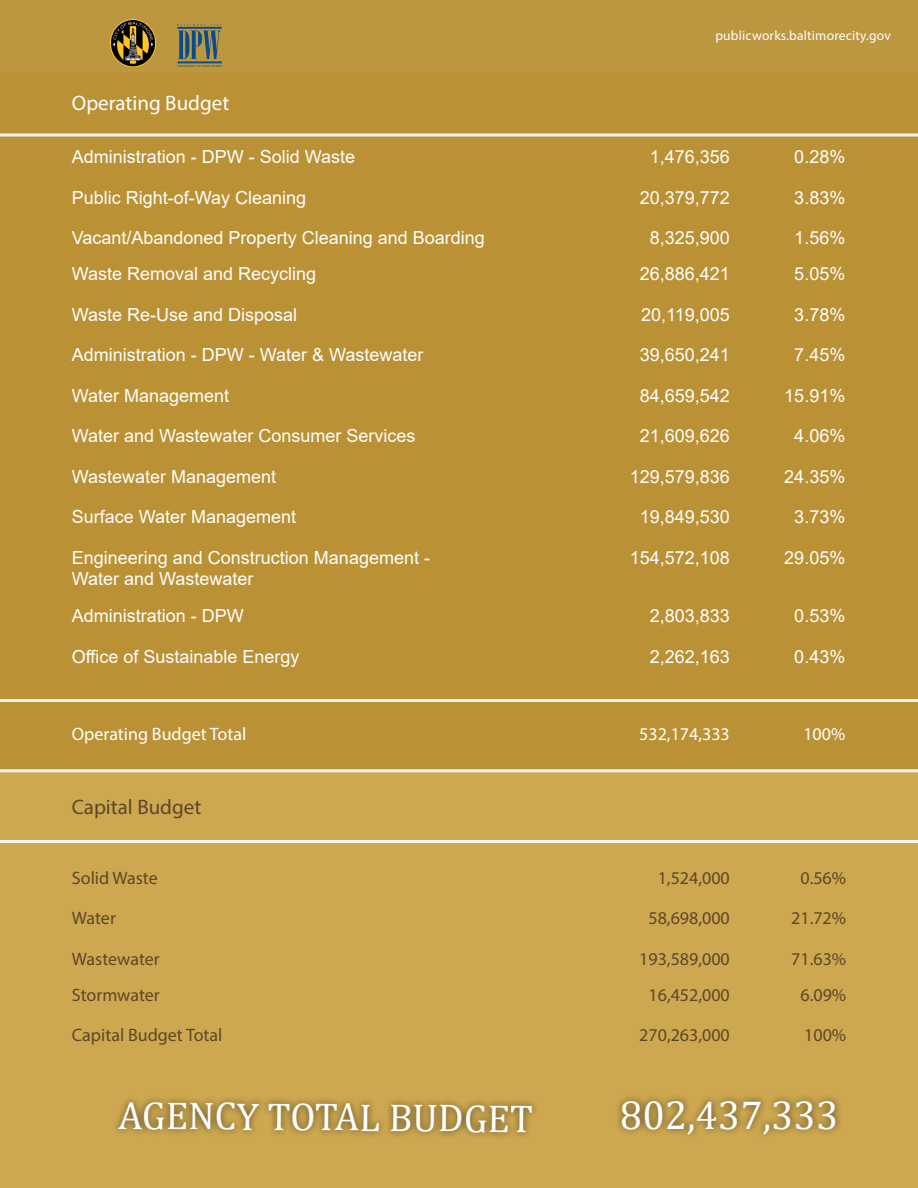
<style>
.page{position:relative;width:918px;height:1188px;background:#fff}
.page>*{position:absolute;margin:0;border:0;box-sizing:border-box;transform-origin:0 0}
.t1{font:40.5px "Cambria Math";color:#fffffe}
.t2{font:39px "Cambria Math";color:#fffffe}
.t3{font:21px "Myriad Pro";color:#fffffe}
.t4{font:21px "Myriad Pro";color:#5d4726}
.t5{font:18px/21.6px "Arial";color:#fffffe}
.t6{font:18px "Myriad Pro";color:#5d4726}
.t7{font:18px "Myriad Pro";color:#fffffe}
.t8{font:13.5px "Myriad Pro";letter-spacing:.015em;color:#fffffe}
</style>
<div class="page">
<div style="left:0;top:0;width:918px;height:79px;background:#bd9740"></div>
<img style="left:111px;top:20px;width:44px;height:46px">
<img style="left:177px;top:24px;width:45px;height:42px">
<div style="left:0;top:72px;width:918px;height:702px;background:#bb9136"></div>
<div style="left:0;top:772px;width:918px;height:416px;background:#cea850"></div>
<hr style="left:0;top:134px;width:918px;height:2px;background:#f7f5f4">
<hr style="left:0;top:699px;width:918px;height:3px;background:#f7f5f4">
<hr style="left:0;top:840px;width:918px;height:3px;background:#f7f5f4">
<hr style="left:0;top:769px;width:918px;height:3px;background:#f7f5f4">
<div style="left:111px;top:1095px;width:429px;height:45px;background:#181817;opacity:.75"></div>
<div style="left:615px;top:1093px;width:228px;height:48px;background:#181817;opacity:.75"></div>
<p class="t8" style="left:715px;top:27px;width:177px">publicworks.baltimorecity.gov</p>
<p class="t3" style="left:72px;top:90px;width:159px">Operating Budget</p>
<p class="t5" style="left:72px;top:146px;width:285px">Administration - DPW - Solid Waste</p>
<p class="t5" style="left:650px;top:146px;width:82px">1,476,356</p>
<p class="t5" style="left:794px;top:146px;width:53px">0.28%</p>
<p class="t5" style="left:72px;top:186px;width:236px">Public Right-of-Way Cleaning</p>
<p class="t5" style="left:640px;top:186px;width:92px">20,379,772</p>
<p class="t5" style="left:794px;top:186px;width:53px">3.83%</p>
<p class="t5" style="left:72px;top:227px;width:414px">Vacant/Abandoned Property Cleaning and Boarding</p>
<p class="t5" style="left:650px;top:227px;width:82px">8,325,900</p>
<p class="t5" style="left:794px;top:227px;width:53px">1.56%</p>
<p class="t5" style="left:72px;top:263px;width:246px">Waste Removal and Recycling</p>
<p class="t5" style="left:640px;top:263px;width:92px">26,886,421</p>
<p class="t5" style="left:794px;top:263px;width:53px">5.05%</p>
<p class="t5" style="left:72px;top:304px;width:227px">Waste Re-Use and Disposal</p>
<p class="t5" style="left:641px;top:304px;width:90px">20,119,005</p>
<p class="t5" style="left:794px;top:304px;width:53px">3.78%</p>
<p class="t5" style="left:72px;top:344px;width:353px">Administration - DPW - Water &amp; Wastewater</p>
<p class="t5" style="left:640px;top:344px;width:92px">39,650,241</p>
<p class="t5" style="left:794px;top:344px;width:53px">7.45%</p>
<p class="t5" style="left:72px;top:385px;width:159px">Water Management</p>
<p class="t5" style="left:640px;top:385px;width:92px">84,659,542</p>
<p class="t5" style="left:784px;top:385px;width:63px">15.91%</p>
<p class="t5" style="left:72px;top:425px;width:345px">Water and Wastewater Consumer Services</p>
<p class="t5" style="left:640px;top:425px;width:92px">21,609,626</p>
<p class="t5" style="left:794px;top:425px;width:53px">4.06%</p>
<p class="t5" style="left:72px;top:466px;width:206px">Wastewater Management</p>
<p class="t5" style="left:630px;top:466px;width:102px">129,579,836</p>
<p class="t5" style="left:784px;top:466px;width:63px">24.35%</p>
<p class="t5" style="left:72px;top:506px;width:226px">Surface Water Management</p>
<p class="t5" style="left:640px;top:506px;width:92px">19,849,530</p>
<p class="t5" style="left:794px;top:506px;width:53px">3.73%</p>
<p class="t5" style="left:72px;top:547px;width:360px">Engineering and Construction Management -<br>Water and Wastewater</p>
<p class="t5" style="left:630px;top:547px;width:102px">154,572,108</p>
<p class="t5" style="left:784px;top:547px;width:63px">29.05%</p>
<p class="t5" style="left:72px;top:605px;width:174px">Administration - DPW</p>
<p class="t5" style="left:650px;top:605px;width:82px">2,803,833</p>
<p class="t5" style="left:794px;top:605px;width:53px">0.53%</p>
<p class="t5" style="left:72px;top:646px;width:229px">Office of Sustainable Energy</p>
<p class="t5" style="left:650px;top:646px;width:82px">2,262,163</p>
<p class="t5" style="left:794px;top:646px;width:53px">0.43%</p>
<p class="t7" style="left:72px;top:722px;width:176px">Operating Budget Total</p>
<p class="t7" style="left:639px;top:722px;width:92px">532,174,333</p>
<p class="t7" style="left:803px;top:722px;width:43px">100%</p>
<p class="t4" style="left:72px;top:794px;width:131px">Capital Budget</p>
<p class="t6" style="left:72px;top:866px;width:87px">Solid Waste</p>
<p class="t6" style="left:658px;top:866px;width:74px">1,524,000</p>
<p class="t6" style="left:800px;top:866px;width:47px">0.56%</p>
<p class="t6" style="left:72px;top:907px;width:45px">Water</p>
<p class="t6" style="left:649px;top:907px;width:83px">58,698,000</p>
<p class="t6" style="left:791px;top:907px;width:56px">21.72%</p>
<p class="t6" style="left:72px;top:947px;width:89px">Wastewater</p>
<p class="t6" style="left:639px;top:947px;width:92px">193,589,000</p>
<p class="t6" style="left:791px;top:947px;width:56px">71.63%</p>
<p class="t6" style="left:72px;top:984px;width:89px">Stormwater</p>
<p class="t6" style="left:649px;top:984px;width:83px">16,452,000</p>
<p class="t6" style="left:801px;top:984px;width:47px">6.09%</p>
<p class="t6" style="left:72px;top:1024px;width:152px">Capital Budget Total</p>
<p class="t6" style="left:639px;top:1024px;width:92px">270,263,000</p>
<p class="t6" style="left:804px;top:1024px;width:43px">100%</p>
<h2 class="t2" style="left:119px;top:1091px;width:416px;rotate:1deg">AGENCY TOTAL BUDGET</h2>
<h1 class="t1" style="left:620px;top:1091px;width:220px">802,437,333</h1>
</div>
